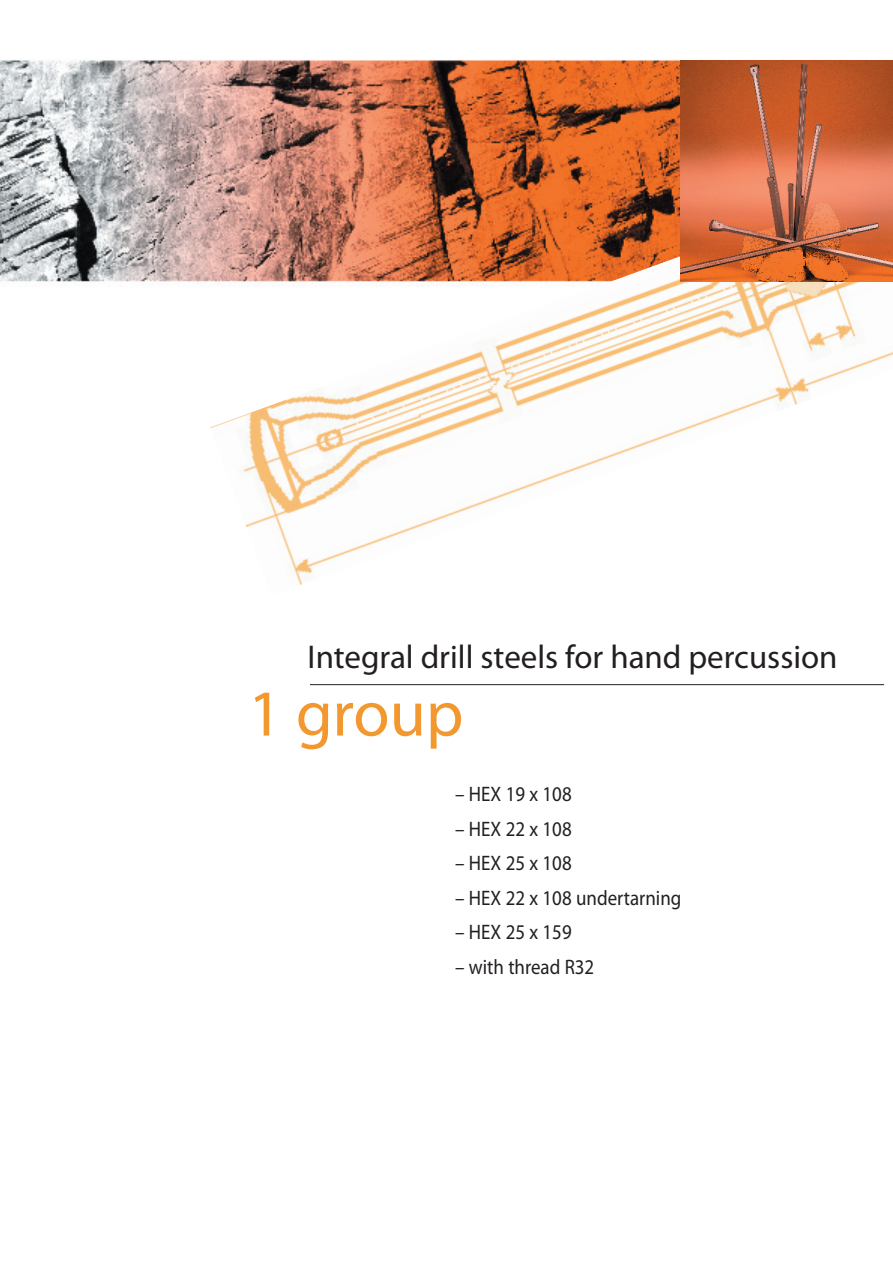
<style>
.page{position:relative;width:893px;height:1263px;background:#fff}
.page>*{position:absolute;margin:0;border:0;box-sizing:border-box;transform-origin:0 0}
.t1{font:66px "Myriad Pro";letter-spacing:-.005em;color:#f3972f}
.t2{font:33px "Myriad Pro";color:#231f20}
.t3{font:21px "Myriad Pro";color:#231f20;scale:.9 1}
</style>
<div class="page">
<img style="left:1px;top:59px;width:884px;height:627px">
<hr style="left:310px;top:684px;width:574px;height:1px;background:#231f20">
<img style="left:210px;top:115px;width:683px;height:481px">
<img style="left:680px;top:60px;width:213px;height:222px">
<h2 class="t2" style="left:307px;top:639px;width:532px">Integral drill steels for hand percussion</h2>
<h1 class="t1" style="left:248px;top:677px;width:217px">1 group</h1>
<p class="t3" style="left:455px;top:782px;width:131px">– HEX 19 x 108</p>
<p class="t3" style="left:455px;top:817px;width:131px">– HEX 22 x 108</p>
<p class="t3" style="left:455px;top:851px;width:131px">– HEX 25 x 108</p>
<p class="t3" style="left:455px;top:886px;width:253px">– HEX 22 x 108 undertarning</p>
<p class="t3" style="left:455px;top:920px;width:131px">– HEX 25 x 159</p>
<p class="t3" style="left:455px;top:955px;width:156px">– with thread R32</p>
</div>
